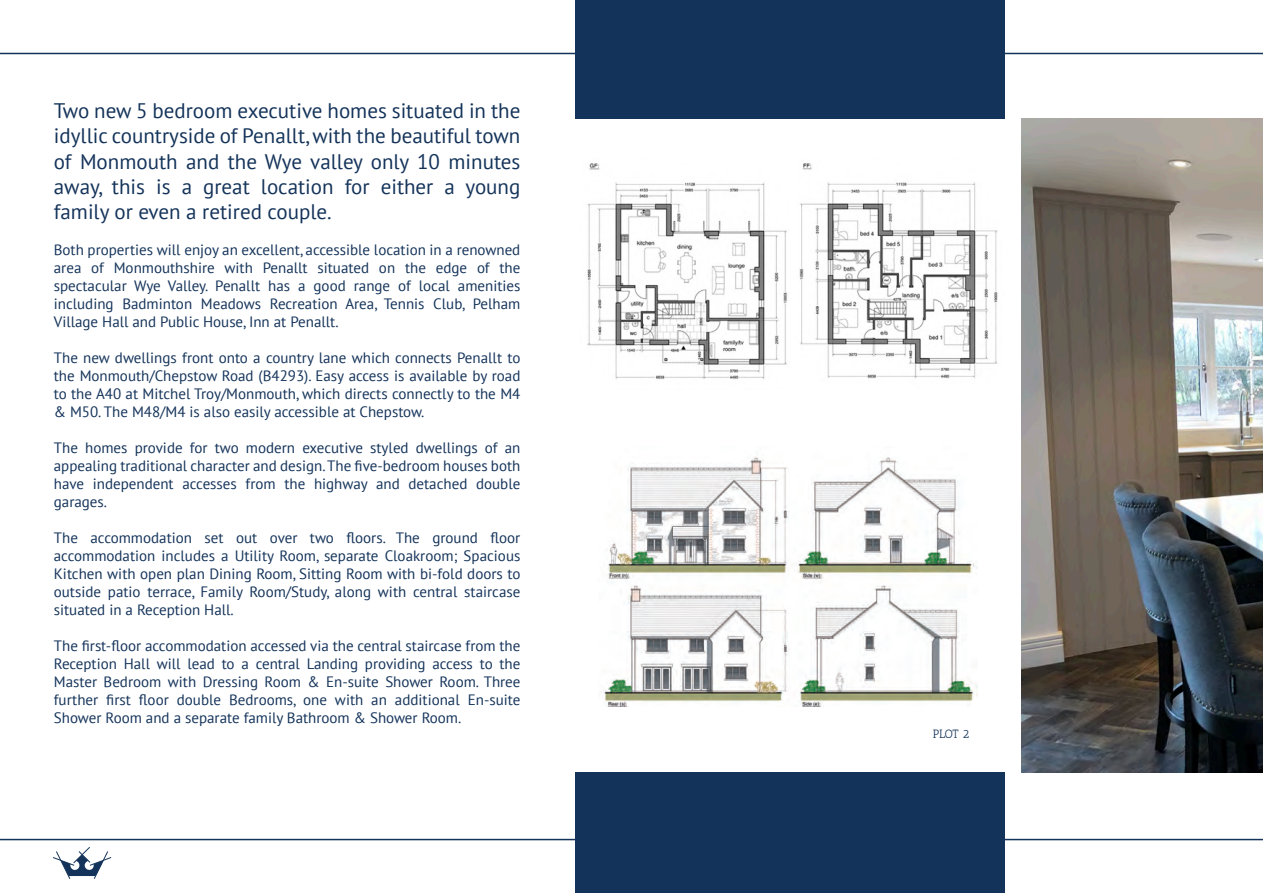
<style>
.page{position:relative;width:1263px;height:893px;background:#fff}
.page>*{position:absolute;margin:0;border:0;box-sizing:border-box;transform-origin:0 0}
.t1{font:21px/25.2px "PT Sans";color:#14335a;text-align:justify}
.t2{font:15px/18px "PT Sans";color:#14335a;text-align:justify}
.t3{font:12px "Antic Slab";color:#14335a}
</style>
<div class="page">
<img style="left:1021px;top:119px;width:242px;height:654px">
<hr style="left:0;top:839px;width:1263px;height:1px;background:#14335a">
<hr style="left:0;top:53px;width:1263px;height:1px;background:#14335a">
<svg style="left:53px;top:847px;width:58px;height:32px"></svg>
<img style="left:604px;top:457px;width:373px;height:250px">
<div style="left:576px;top:772px;width:429px;height:121px;background:#14335a"></div>
<div style="left:576px;top:0;width:429px;height:118px;background:#14335a"></div>
<img style="left:799px;top:163px;width:199px;height:216px">
<img style="left:587px;top:163px;width:200px;height:217px">
<h1 class="t1" style="left:54px;top:98px;width:468px">Two new 5 bedroom executive homes situated in the idyllic countryside of Penallt, with the beautiful town of Monmouth and the Wye valley only 10 minutes away, this is a great location for either a young family or even a retired couple.</h1>
<p class="t2" style="left:54px;top:240px;width:468px">Both properties will enjoy an excellent, accessible location in a renowned area of Monmouthshire with Penallt situated on the edge of the spectacular Wye Valley. Penallt has a good range of local amenities including Badminton Meadows Recreation Area, Tennis Club, Pelham Village Hall and Public House, Inn at Penallt.</p>
<p class="t2" style="left:54px;top:348px;width:468px">The new dwellings front onto a country lane which connects Penallt to the Monmouth/Chepstow Road (B4293). Easy access is available by road to the A40 at Mitchel Troy/Monmouth, which directs connectly to the M4 &amp; M50. The M48/M4 is also easily accessible at Chepstow.</p>
<p class="t2" style="left:54px;top:438px;width:468px">The homes provide for two modern executive styled dwellings of an appealing traditional character and design. The five-bedroom houses both have independent accesses from the highway and detached double garages.</p>
<p class="t2" style="left:54px;top:528px;width:468px">The accommodation set out over two floors. The ground floor accommodation includes a Utility Room, separate Cloakroom; Spacious Kitchen with open plan Dining Room, Sitting Room with bi-fold doors to outside patio terrace, Family Room/Study, along with central staircase situated in a Reception Hall.</p>
<p class="t2" style="left:54px;top:636px;width:468px">The first-floor accommodation accessed via the central staircase from the Reception Hall will lead to a central Landing providing access to the Master Bedroom with Dressing Room &amp; En-suite Shower Room. Three further first floor double Bedrooms, one with an additional En-suite Shower Room and a separate family Bathroom &amp; Shower Room.</p>
<p class="t3" style="left:933px;top:727px;width:38px">PLOT 2</p>
</div>
